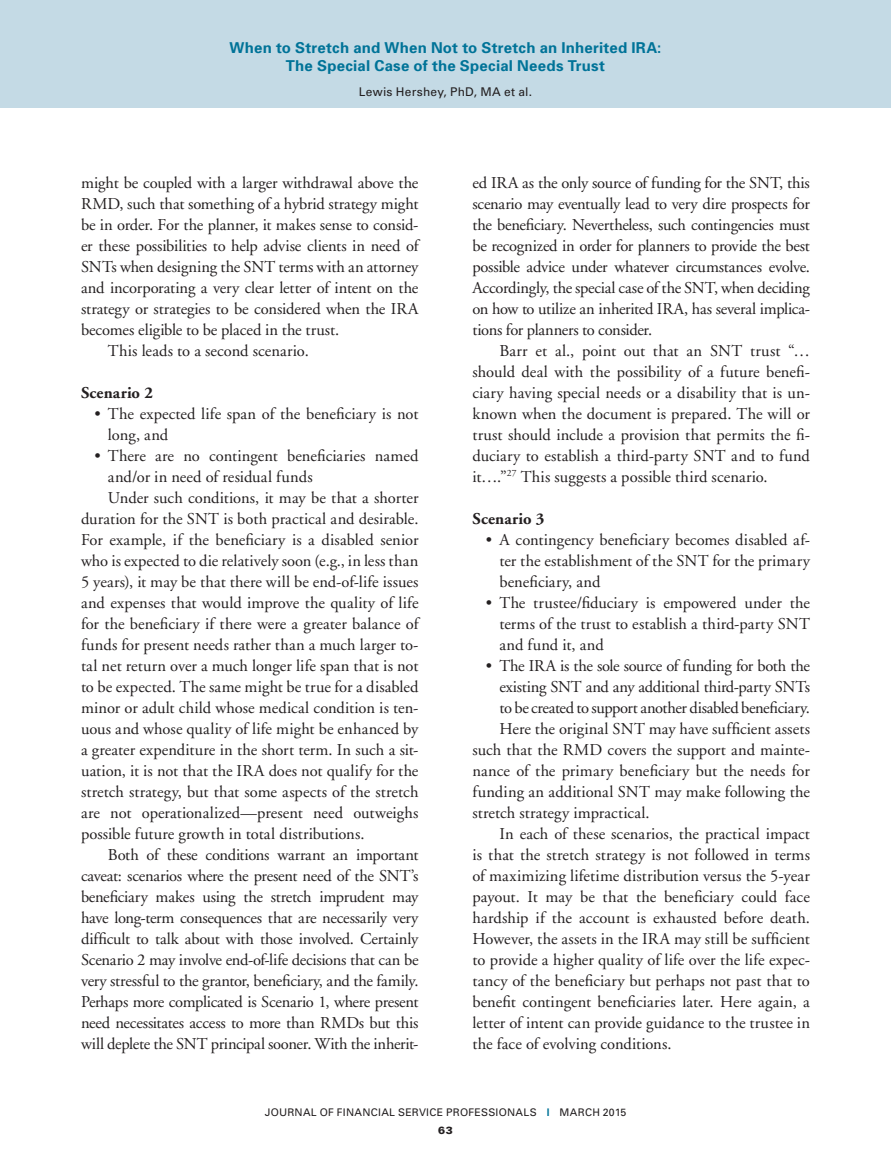
<style>
.page{position:relative;width:891px;height:1175px;background:#fff}
.page>*{position:absolute;margin:0;border:0;box-sizing:border-box;transform-origin:0 0}
.t1{font:16.5px/21px "Adobe Garamond";letter-spacing:-.005em;color:#231f20;text-align:justify}
.t2{font:16.5px "Adobe Garamond";letter-spacing:-.025em;color:#231f20}
.t3{font:700 16.5px "Adobe Garamond";letter-spacing:.01em;color:#231f20}
.t4{font:700 15px/18px "Univers";letter-spacing:.015em;color:#007398;text-align:center}
.t5{font:12px "Univers";letter-spacing:.02em;color:#231f20}
.t6{font:10.5px/18px "Univers";letter-spacing:.025em;color:#231f20;text-align:center}
.s1{color:#007398}
.s2{font-weight:900}
</style>
<div class="page">
<div style="left:0;top:0;width:891px;height:108px;background:#c4dae5"></div>
<p class="t4" style="left:230px;top:38px;width:433px">When to Stretch and When Not to Stretch an Inherited IRA:<br>The Special Case of the Special Needs Trust</p>
<p class="t5" style="left:359px;top:84px;width:175px">Lewis Hershey, PhD, MA et al.</p>
<p class="t1" style="left:81px;top:172px;width:339px">might be coupled with a larger withdrawal above the</p>
<p class="t1" style="left:81px;top:193px;width:339px">RMD, such that something of a hybrid strategy might</p>
<p class="t1" style="left:81px;top:214px;width:339px">be in order. For the planner, it makes sense to consid-</p>
<p class="t1" style="left:81px;top:235px;width:339px">er these possibilities to help advise clients in need of</p>
<p class="t1" style="left:81px;top:256px;width:339px">SNTs when designing the SNT terms with an attorney</p>
<p class="t1" style="left:81px;top:277px;width:339px">and incorporating a very clear letter of intent on the</p>
<p class="t1" style="left:81px;top:298px;width:339px">strategy or strategies to be considered when the IRA</p>
<p class="t1" style="left:81px;top:319px;width:260px">becomes eligible to be placed in the trust.</p>
<p class="t1" style="left:108px;top:340px;width:202px">This leads to a second scenario.</p>
<p class="t3" style="left:81px;top:383px;width:74px">Scenario 2</p>
<p class="t1" style="left:108px;top:403px;width:312px;text-indent:-13px">• The expected life span of the beneficiary is not long, and</p>
<p class="t1" style="left:95px;top:445px;width:325px">• There are no contingent beneficiaries named</p>
<p class="t1" style="left:108px;top:466px;width:206px">and/or in need of residual funds</p>
<p class="t1" style="left:108px;top:487px;width:312px">Under such conditions, it may be that a shorter</p>
<p class="t1" style="left:81px;top:508px;width:339px">duration for the SNT is both practical and desirable.</p>
<p class="t1" style="left:81px;top:529px;width:339px">For example, if the beneficiary is a disabled senior</p>
<p class="t1" style="left:81px;top:550px;width:339px">who is expected to die relatively soon (e.g., in less than</p>
<p class="t1" style="left:81px;top:571px;width:339px">5 years), it may be that there will be end-of-life issues</p>
<p class="t1" style="left:81px;top:592px;width:339px">and expenses that would improve the quality of life</p>
<p class="t1" style="left:81px;top:613px;width:339px">for the beneficiary if there were a greater balance of</p>
<p class="t1" style="left:81px;top:634px;width:339px">funds for present needs rather than a much larger to-</p>
<p class="t1" style="left:81px;top:655px;width:339px">tal net return over a much longer life span that is not</p>
<p class="t1" style="left:81px;top:676px;width:339px">to be expected. The same might be true for a disabled</p>
<p class="t1" style="left:81px;top:697px;width:339px">minor or adult child whose medical condition is ten-</p>
<p class="t1" style="left:81px;top:718px;width:339px">uous and whose quality of life might be enhanced by</p>
<p class="t1" style="left:81px;top:739px;width:339px">a greater expenditure in the short term. In such a sit-</p>
<p class="t1" style="left:81px;top:760px;width:339px">uation, it is not that the IRA does not qualify for the</p>
<p class="t1" style="left:81px;top:781px;width:339px">stretch strategy, but that some aspects of the stretch</p>
<p class="t1" style="left:81px;top:802px;width:339px">are not operationalized—present need outweighs</p>
<p class="t1" style="left:81px;top:823px;width:285px">possible future growth in total distributions.</p>
<p class="t1" style="left:108px;top:844px;width:312px">Both of these conditions warrant an important</p>
<p class="t1" style="left:81px;top:865px;width:339px">caveat: scenarios where the present need of the SNT’s</p>
<p class="t1" style="left:81px;top:886px;width:339px">beneficiary makes using the stretch imprudent may</p>
<p class="t1" style="left:81px;top:908px;width:339px">have long-term consequences that are necessarily very</p>
<p class="t1" style="left:81px;top:929px;width:339px">difficult to talk about with those involved. Certainly</p>
<p class="t1" style="left:81px;top:950px;width:339px">Scenario 2 may involve end-of-life decisions that can be</p>
<p class="t1" style="left:81px;top:971px;width:339px">very stressful to the grantor, beneficiary, and the family.</p>
<p class="t2" style="left:81px;top:993px;width:339px">Perhaps more complicated is Scenario 1, where present</p>
<p class="t1" style="left:81px;top:1013px;width:339px">need necessitates access to more than RMDs but this</p>
<p class="t1" style="left:81px;top:1034px;width:339px">will deplete the SNT principal sooner. With the inherit-</p>
<p class="t1" style="left:472px;top:172px;width:339px">ed IRA as the only source of funding for the SNT, this scenario may eventually lead to very dire prospects for the beneficiary. Nevertheless, such contingencies must be recognized in order for planners to provide the best possible advice under whatever circumstances evolve.<br>Accordingly, the special case of the SNT, when deciding on how to utilize an inherited IRA, has several implica&shy;tions for planners to consider.</p>
<p class="t1" style="left:472px;top:340px;width:339px;text-indent:27px">Barr et al., point out that an SNT trust “… should deal with the possibility of a future benefi&shy;ciary having special needs or a disability that is un&shy;known when the document is prepared. The will or trust should include a provision that permits the fi&shy;duciary to establish a third-party SNT and to fund it….”<sup>27</sup> This suggests a possible third scenario.</p>
<p class="t3" style="left:472px;top:509px;width:74px">Scenario 3</p>
<p class="t1" style="left:499px;top:529px;width:312px;text-indent:-13px">• A contingency beneficiary becomes disabled af&shy;ter the establishment of the SNT for the primary beneficiary, and</p>
<p class="t1" style="left:499px;top:592px;width:312px;text-indent:-13px">• The trustee/fiduciary is empowered under the terms of the trust to establish a third-party SNT and fund it, and</p>
<p class="t1" style="left:486px;top:655px;width:325px">• The IRA is the sole source of funding for both the</p>
<p class="t1" style="left:499px;top:676px;width:312px">existing SNT and any additional third-party SNTs</p>
<p class="t2" style="left:499px;top:699px;width:312px">to be created to support another disabled beneficiary.</p>
<p class="t1" style="left:499px;top:718px;width:312px">Here the original SNT may have sufficient assets</p>
<p class="t1" style="left:472px;top:739px;width:339px">such that the RMD covers the support and mainte-</p>
<p class="t1" style="left:472px;top:760px;width:339px">nance of the primary beneficiary but the needs for</p>
<p class="t1" style="left:472px;top:781px;width:339px">funding an additional SNT may make following the</p>
<p class="t1" style="left:472px;top:802px;width:179px">stretch strategy impractical.</p>
<p class="t1" style="left:499px;top:823px;width:312px">In each of these scenarios, the practical impact</p>
<p class="t1" style="left:472px;top:844px;width:339px">is that the stretch strategy is not followed in terms</p>
<p class="t1" style="left:472px;top:865px;width:339px">of maximizing lifetime distribution versus the 5-year</p>
<p class="t1" style="left:472px;top:886px;width:339px">payout. It may be that the beneficiary could face</p>
<p class="t1" style="left:472px;top:907px;width:339px">hardship if the account is exhausted before death.</p>
<p class="t1" style="left:472px;top:928px;width:339px">However, the assets in the IRA may still be sufficient</p>
<p class="t1" style="left:472px;top:949px;width:339px">to provide a higher quality of life over the life expec-</p>
<p class="t1" style="left:472px;top:970px;width:339px">tancy of the beneficiary but perhaps not past that to</p>
<p class="t1" style="left:472px;top:991px;width:339px">benefit contingent beneficiaries later. Here again, a</p>
<p class="t1" style="left:472px;top:1012px;width:339px">letter of intent can provide guidance to the trustee in</p>
<p class="t1" style="left:472px;top:1033px;width:201px">the face of evolving conditions.</p>
<p class="t6" style="left:265px;top:1103px;width:363px">JOURNAL OF FINANCIAL SERVICE PROFESSIONALS <span class="s1">|</span> MARCH 2015<br><span class="s2">63</span></p>
</div>
